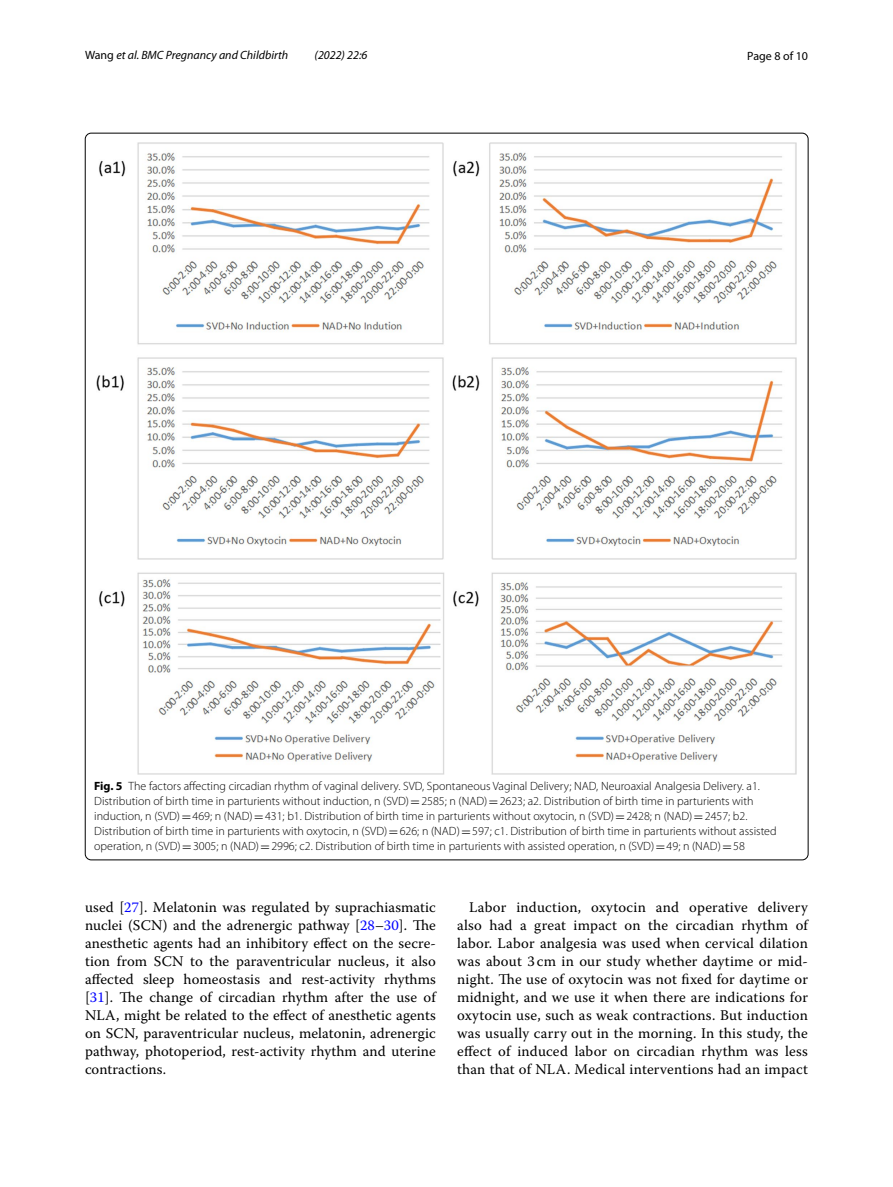
<style>
.page{position:relative;width:893px;height:1187px;background:#fff}
.page>*{position:absolute;margin:0;border:0;box-sizing:border-box;transform-origin:0 0}
.t1{font:14.7px/18px "Warnock Pro";letter-spacing:.01em;color:#000;text-align:justify}
.t2{font:300 12px/15px "Myriad Pro";color:#000}
.t3{font:italic 12px "Myriad Pro";color:#000}
.t4{font:12px "Myriad Pro";color:#000}
.s1{font-style:normal}
.s2{font-weight:700}
.s3{font-family:"MTSY";font-weight:400}
.s4{color:#00f}
</style>
<div class="page">
<img style="left:96px;top:142px;width:701px;height:632px">
<p class="t3" style="left:85px;top:48px;width:205px"><span class="s1">Wang</span> et al. BMC Pregnancy and Childbirth</p>
<p class="t3" style="left:315px;top:48px;width:54px">(2022) 22:6</p>
<p class="t4" style="left:747px;top:48px;width:62px">Page 8 of 10</p>
<p class="t2" style="left:94px;top:778px;width:684px"><span class="s2">Fig. 5</span> The factors affecting circadian rhythm of vaginal delivery. SVD, Spontaneous Vaginal Delivery; NAD, Neuroaxial Analgesia Delivery. a1.<br>Distribution of birth time in parturients without induction, n (SVD)<span class="s3">=</span>2585; n (NAD)<span class="s3">=</span>2623; a2. Distribution of birth time in parturients with induction, n (SVD)<span class="s3">=</span>469; n (NAD)<span class="s3">=</span>431; b1. Distribution of birth time in parturients without oxytocin, n (SVD)<span class="s3">=</span>2428; n (NAD)<span class="s3">=</span>2457; b2.<br>Distribution of birth time in parturients with oxytocin, n (SVD)<span class="s3">=</span>626; n (NAD)<span class="s3">=</span>597; c1. Distribution of birth time in parturients without assisted operation, n (SVD)<span class="s3">=</span>3005; n (NAD)<span class="s3">=</span>2996; c2. Distribution of birth time in parturients with assisted operation, n (SVD)<span class="s3">=</span>49; n (NAD)<span class="s3">=</span>58</p>
<p class="t1" style="left:85px;top:897px;width:352px">used [<span class="s4">27</span>]. Melatonin was regulated by suprachiasmatic nuclei (SCN) and the adrenergic pathway [<span class="s4">28</span>–<span class="s4">30</span>]. The anesthetic agents had an inhibitory effect on the secre&shy;tion from SCN to the paraventricular nucleus, it also affected sleep homeostasis and rest-activity rhythms [<span class="s4">31</span>]. The change of circadian rhythm after the use of NLA, might be related to the effect of anesthetic agents on SCN, paraventricular nucleus, melatonin, adrenergic pathway, photoperiod, rest-activity rhythm and uterine contractions.</p>
<p class="t1" style="left:457px;top:897px;width:352px;text-indent:12px">Labor induction, oxytocin and operative delivery also had a great impact on the circadian rhythm of labor. Labor analgesia was used when cervical dilation was about 3 cm in our study whether daytime or mid&shy;night. The use of oxytocin was not fixed for daytime or midnight, and we use it when there are indications for oxytocin use, such as weak contractions. But induction was usually carry out in the morning. In this study, the effect of induced labor on circadian rhythm was less than that of NLA. Medical interventions had an impact</p>
</div>
